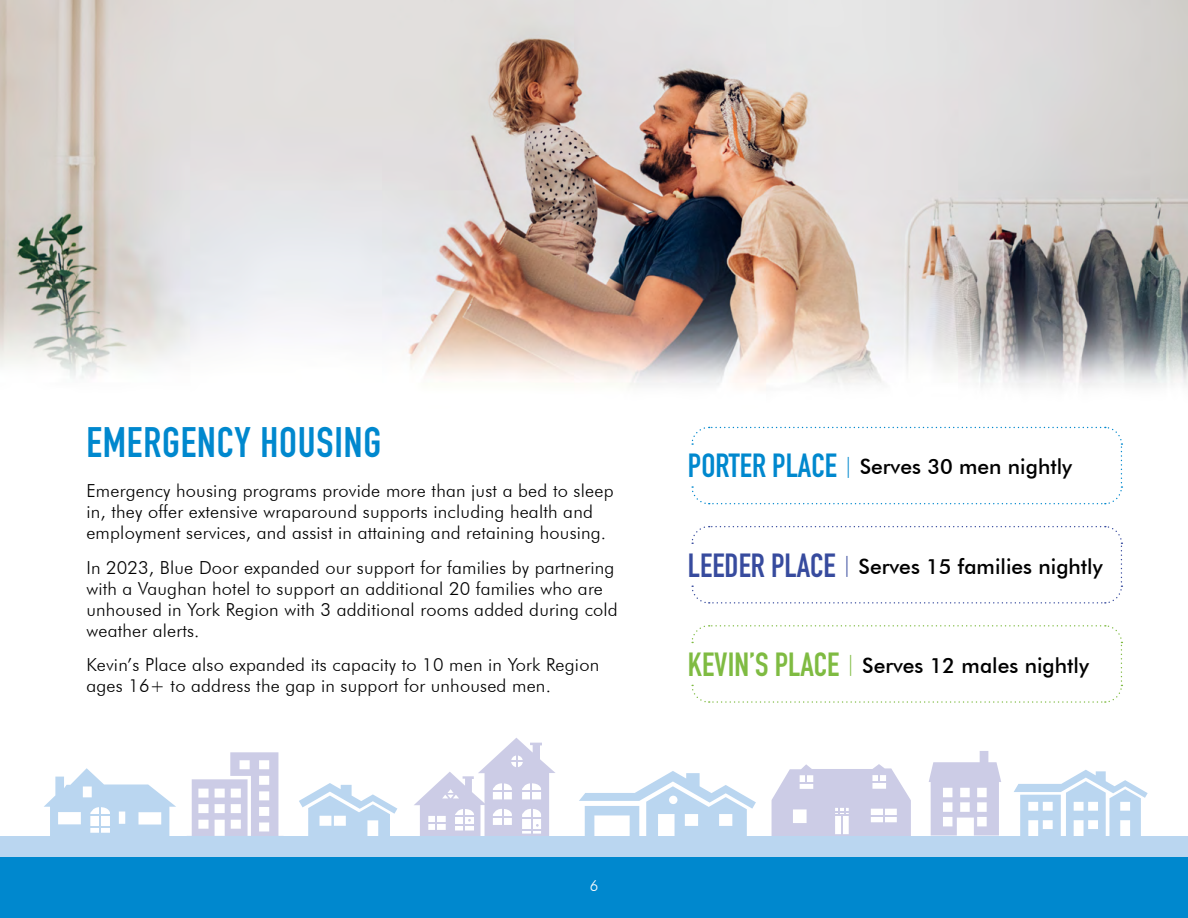
<style>
.page{position:relative;width:1188px;height:918px;background:#fff}
.page>*{position:absolute;margin:0;border:0;box-sizing:border-box;transform-origin:0 0}
.t1{font:700 42px "DIN Condensed";letter-spacing:.02em;color:#0088ce}
.t2{font:500 21px "Futura BT";color:#000}
.Text_on_White{font:300 18px/21px "Futura BT";letter-spacing:.01em;color:#000}
.t3{font:300 15px "Futura BT";color:#fff}
.s1{font-family:"DIN Condensed";font-weight:700;font-size:33px;color:#0088ce}
.s2{font-weight:300;color:#0088ce}
.s3{font-family:"DIN Condensed";font-weight:700;font-size:33px;color:#374b9e}
.s4{font-weight:300;color:#374b9e}
.s5{font-family:"DIN Condensed";font-weight:700;font-size:33px;color:#7fbb42}
.s6{font-weight:300;color:#7fbb42}
</style>
<div class="page">
<svg style="left:772px;top:764px;width:139px;height:72px"></svg>
<svg style="left:1014px;top:770px;width:134px;height:66px"></svg>
<svg style="left:414px;top:738px;width:141px;height:98px"></svg>
<svg style="left:299px;top:783px;width:98px;height:53px"></svg>
<svg style="left:929px;top:751px;width:72px;height:85px"></svg>
<svg style="left:191px;top:752px;width:88px;height:84px"></svg>
<svg style="left:44px;top:768px;width:132px;height:68px"></svg>
<hr style="left:99px;top:807px;width:2px;height:26px;background:#bad6f0">
<svg style="left:579px;top:771px;width:177px;height:65px"></svg>
<div style="left:0;top:849px;width:1188px;height:69px;background:#0088ce"></div>
<div style="left:0;top:836px;width:1188px;height:21px;background:#bad6f0"></div>
<img style="left:0;top:0;width:1188px;height:388px">
<svg style="left:691px;top:426px;width:432px;height:79px"></svg>
<svg style="left:691px;top:526px;width:432px;height:78px"></svg>
<svg style="left:691px;top:625px;width:432px;height:78px"></svg>
<p class="t1" style="left:86px;top:414px;width:296px">EMERGENCY HOUSING</p>
<p class="Text_on_White" style="left:86px;top:480px;width:529px">Emergency housing programs provide more than just a bed to sleep in, they offer extensive wraparound supports including health and employment services, and assist in attaining and retaining housing.</p>
<p class="Text_on_White" style="left:86px;top:557px;width:533px">In 2023, Blue Door expanded our support for families by partnering with a Vaughan hotel to support an additional 20 families who are unhoused in York Region with 3 additional rooms added during cold weather alerts.</p>
<p class="Text_on_White" style="left:86px;top:654px;width:514px">Kevin’s Place also expanded its capacity to 10 men in York Region ages 16+ to address the gap in support for unhoused men.</p>
<p class="t2" style="left:688px;top:454px;width:386px"><span class="s1">PORTER PLACE</span> <span class="s2">|</span> Serves 30 men nightly</p>
<p class="t2" style="left:688px;top:553px;width:416px"><span class="s3">LEEDER PLACE</span> <span class="s4">|</span> Serves 15 families nightly</p>
<p class="t2" style="left:688px;top:653px;width:402px"><span class="s5">KEVIN’S PLACE</span> <span class="s6">|</span> Serves 12 males nightly</p>
<p class="t3" style="left:590px;top:877px;width:10px">6</p>
</div>
